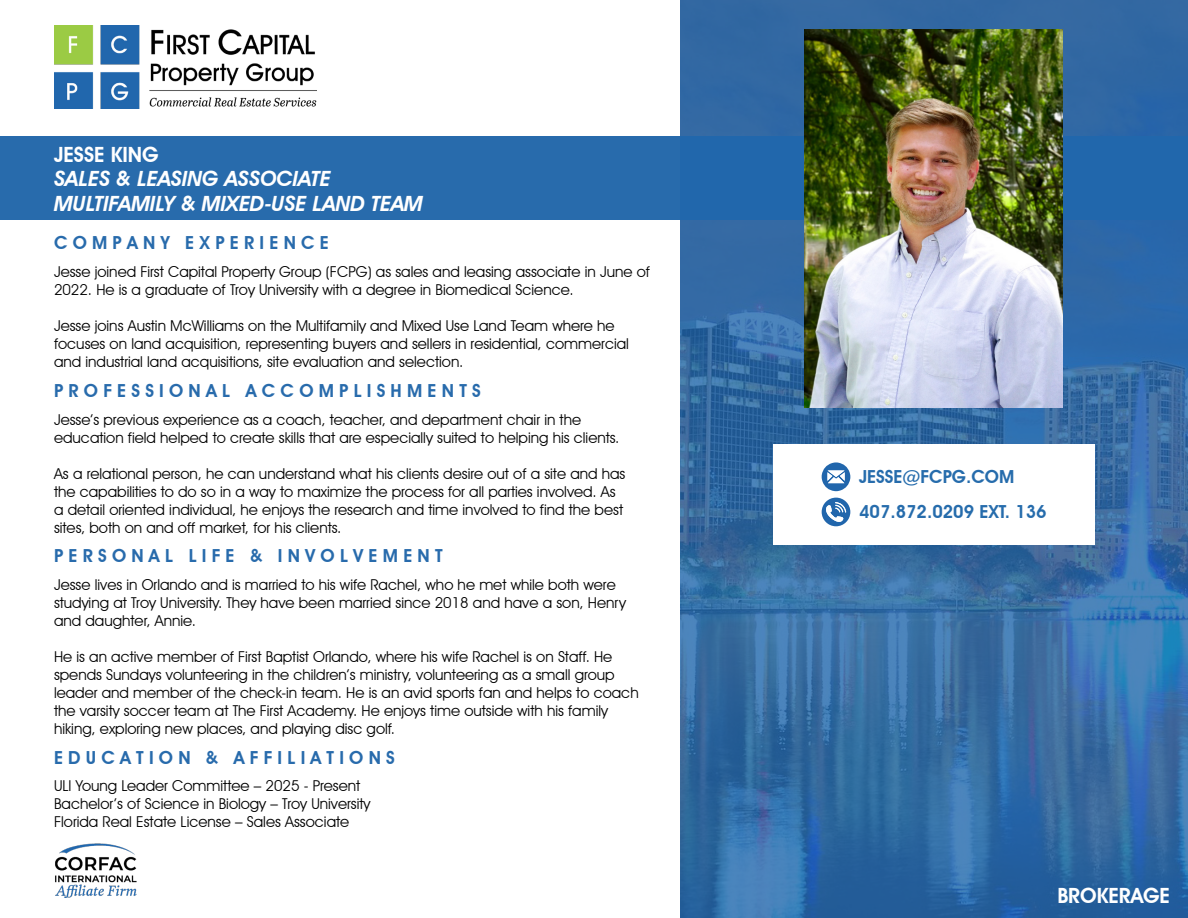
<style>
.page{position:relative;width:1188px;height:918px;background:#fff}
.page>*{position:absolute;margin:0;border:0;box-sizing:border-box;transform-origin:0 0}
.t1{font:italic 600 21px/24.5px "Avant Garde IT Cby BT";color:#fff}
.t2{font:600 21px "Avant Garde IT Cby BT";color:#fff}
.t3{font:600 18px "Avant Garde IT Cby BT";color:#286bac}
.t4{font:600 18px/35.1px "Avant Garde IT Cby BT";color:#266cac}
.t5{font:15px/18px "Avant Garde IT Cby BT";color:#000}
</style>
<div class="page">
<div style="left:0;top:137px;width:1188px;height:83px;background:#286bac"></div>
<svg style="left:680px;top:0;width:508px;height:918px;background:#326ba4"></svg>
<img style="left:805px;top:29px;width:258px;height:378px">
<img style="left:54px;top:25px;width:263px;height:84px">
<div style="left:773px;top:444px;width:322px;height:101px;background:#fff"></div>
<svg style="left:822px;top:498px;width:28px;height:28px"></svg>
<svg style="left:822px;top:462px;width:28px;height:29px"></svg>
<img style="left:55px;top:843px;width:82px;height:55px">
<h1 class="t2" style="left:54px;top:142px;width:106px">JESSE KING</h1>
<h1 class="t1" style="left:54px;top:166px;width:371px">SALES &amp; LEASING ASSOCIATE<br>MULTIFAMILY &amp; MIXED-USE LAND TEAM</h1>
<p class="t3" style="left:54px;top:232px;width:276px">C O M P A N Y E X P E R I E N C E</p>
<p class="t5" style="left:54px;top:263px;width:598px">Jesse joined First Capital Property Group (FCPG) as sales and leasing associate in June of<br>2022. He is a graduate of Troy University with a degree in Biomedical Science.</p>
<p class="t5" style="left:54px;top:317px;width:577px">Jesse joins Austin McWilliams on the Multifamily and Mixed Use Land Team where he focuses on land acquisition, representing buyers and sellers in residential, commercial and industrial land acquisitions, site evaluation and selection.</p>
<p class="t3" style="left:54px;top:380px;width:428px">P R O F E S S I O N A L A C C O M P L I S H M E N T S</p>
<p class="t5" style="left:54px;top:410px;width:567px">Jesse’s previous experience as a coach, teacher, and department chair in the education field helped to create skills that are especially suited to helping his clients.</p>
<p class="t5" style="left:54px;top:464px;width:573px">As a relational person, he can understand what his clients desire out of a site and has the capabilities to do so in a way to maximize the process for all parties involved. As a detail oriented individual, he enjoys the research and time involved to find the best sites, both on and off market, for his clients.</p>
<p class="t3" style="left:54px;top:545px;width:390px">P E R S O N A L L I F E &amp; I N V O L V E M E N T</p>
<p class="t5" style="left:54px;top:576px;width:574px">Jesse lives in Orlando and is married to his wife Rachel, who he met while both were studying at Troy University. They have been married since 2018 and have a son, Henry and daughter, Annie.</p>
<p class="t5" style="left:54px;top:648px;width:586px">He is an active member of First Baptist Orlando, where his wife Rachel is on Staff. He spends Sundays volunteering in the children’s ministry, volunteering as a small group leader and member of the check-in team. He is an avid sports fan and helps to coach the varsity soccer team at The First Academy. He enjoys time outside with his family hiking, exploring new places, and playing disc golf.</p>
<p class="t3" style="left:54px;top:746px;width:342px">E D U C A T I O N &amp; A F F I L I A T I O N S</p>
<p class="t5" style="left:54px;top:776px;width:318px">ULI Young Leader Committee – 2025 - Present<br>Bachelor’s of Science in Biology – Troy University<br>Florida Real Estate License – Sales Associate</p>
<p class="t4" style="left:859px;top:459px;width:189px">JESSE@FCPG.COM<br>407.872.0209 EXT. 136</p>
<h1 class="t2" style="left:1057px;top:883px;width:114px">BROKERAGE</h1>
</div>
